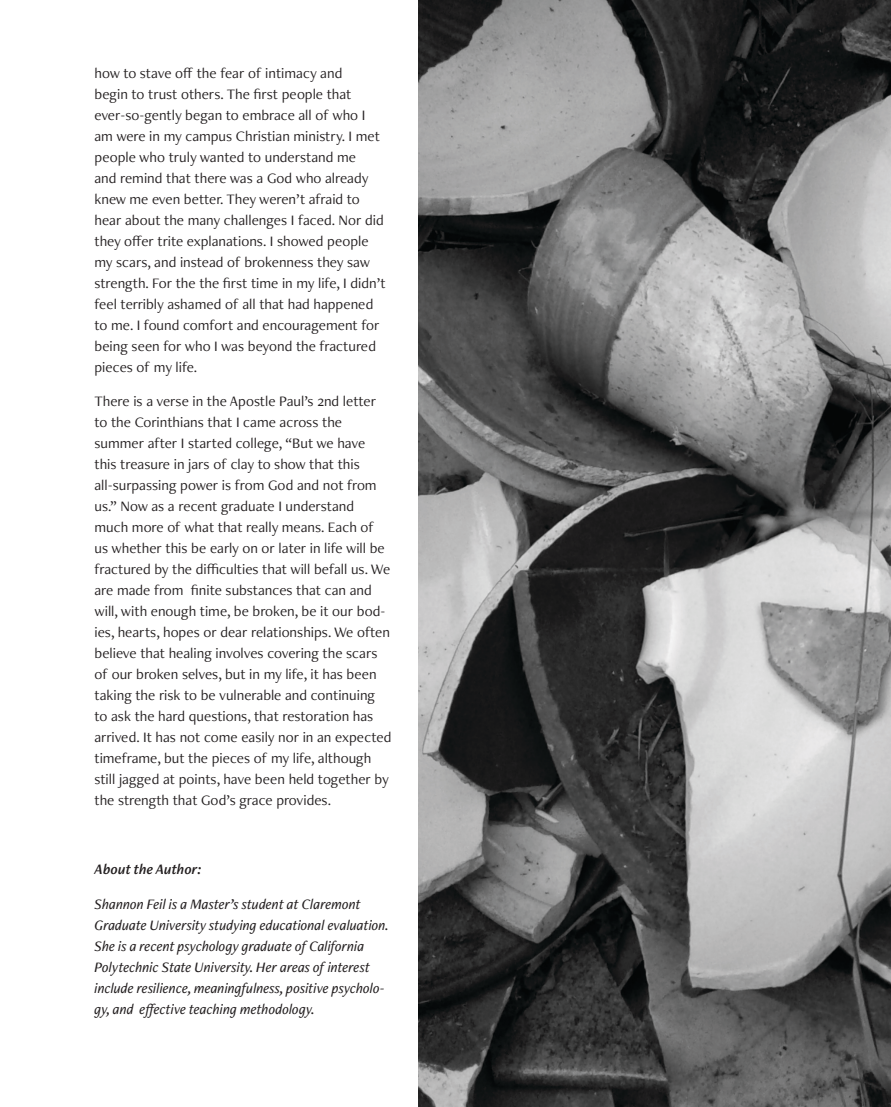
<style>
.page{position:relative;width:891px;height:1107px;background:#fff}
.page>*{position:absolute;margin:0;border:0;box-sizing:border-box;transform-origin:0 0}
.t1{font:15px/21px "Freight Neo Pro";color:#231f20}
.t2{font:italic 500 15px/21px "Freight Neo Pro";color:#231f20}
.t3{font:italic 15px "Freight Neo Pro Semi";color:#231f20}
</style>
<div class="page">
<img style="left:418px;top:0;width:473px;height:1107px">
<p class="t1" style="left:94px;top:62px;width:293px">how to stave off the fear of intimacy and<br>begin to trust others. The first people that ever-so-gently began to embrace all of who I am were in my campus Christian ministry. I met people who truly wanted to understand me<br>and remind that there was a God who already knew me even better. They weren’t afraid to hear about the many challenges I faced. Nor did they offer trite explanations. I showed people my scars, and instead of brokenness they saw strength. For the the first time in my life, I didn’t feel terribly ashamed of all that had happened to me. I found comfort and encouragement for being seen for who I was beyond the fractured pieces of my life.</p>
<p class="t1" style="left:94px;top:390px;width:299px">There is a verse in the Apostle Paul’s 2nd letter to the Corinthians that I came across the summer after I started college, “But we have<br>this treasure in jars of clay to show that this all-surpassing power is from God and not from us.” Now as a recent graduate I understand much more of what that really means. Each of us whether this be early on or later in life will be fractured by the difficulties that will befall us. We are made from finite substances that can and will, with enough time, be broken, be it our bod&shy;ies, hearts, hopes or dear relationships. We often believe that healing involves covering the scars of our broken selves, but in my life, it has been taking the risk to be vulnerable and continuing to ask the hard questions, that restoration has arrived. It has not come easily nor in an expected timeframe, but the pieces of my life, although still jagged at points, have been held together by the strength that God’s grace provides.</p>
<p class="t3" style="left:94px;top:859px;width:109px">About the Author:</p>
<p class="t2" style="left:94px;top:893px;width:296px">Shannon Feil is a Master’s student at Claremont Graduate University studying educational evaluation.<br>She is a recent psychology graduate of California Polytechnic State University. Her areas of interest include resilience, meaningfulness, positive psycholo&shy;gy, and effective teaching methodology.</p>
</div>
